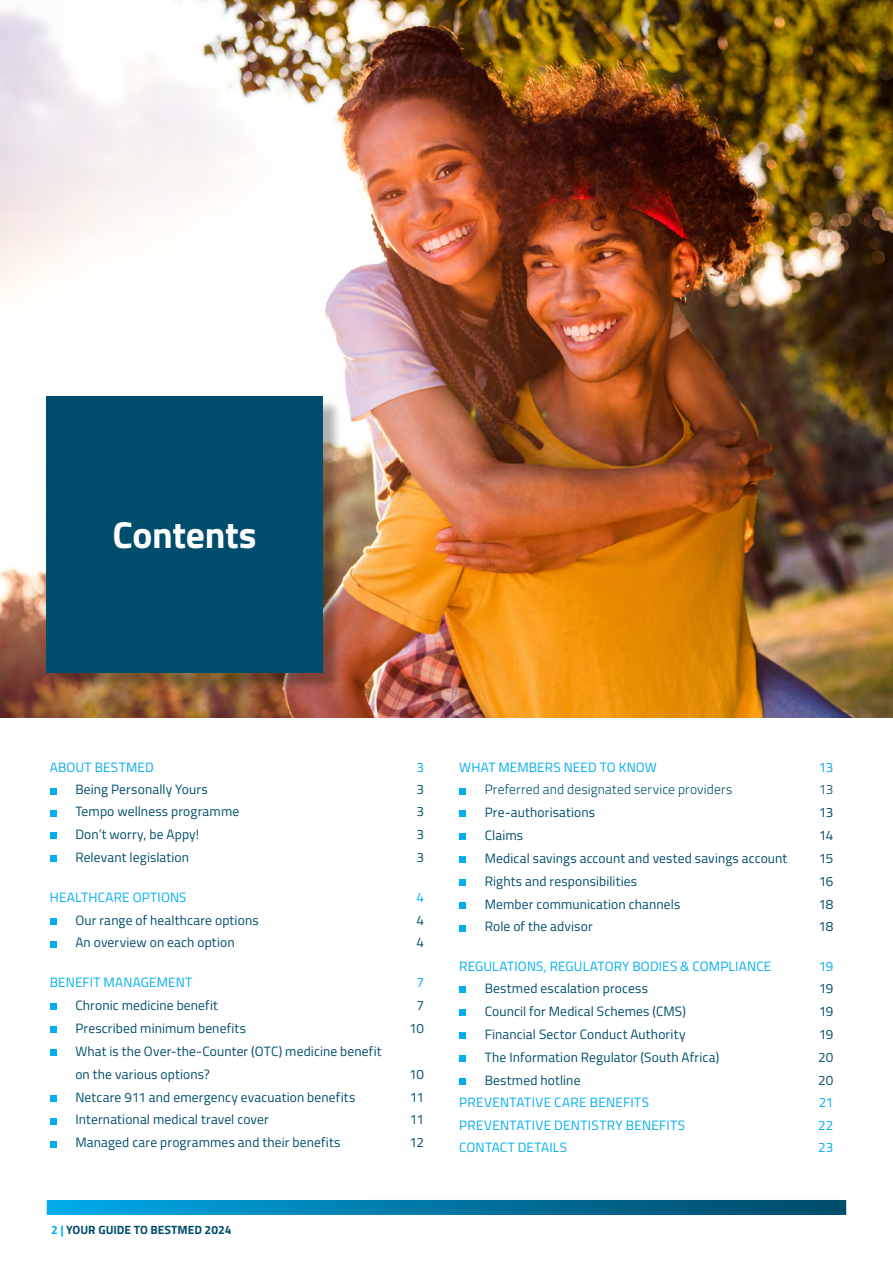
<style>
.page{position:relative;width:893px;height:1263px;background:#fff}
.page>*{position:absolute;margin:0;border:0;box-sizing:border-box;transform-origin:0 0}
.t1{font:700 37.5px "Titillium Web";letter-spacing:-.005em;color:#fff}
.t2{font:13.5px/22.8px "Titillium Web";letter-spacing:.01em;color:#004d6d}
.t3{font:13.5px "Titillium Web";letter-spacing:.015em;color:#00aeef}
.t4{font:300 13.5px "Titillium Web";letter-spacing:.015em;color:#004d6d}
.t5{font:700 12px "Titillium Web";color:#004d6d}
.s1{color:#00aeef}
</style>
<div class="page">
<svg style="left:50px;top:788px;width:6px;height:6px"></svg>
<svg style="left:50px;top:810px;width:6px;height:6px"></svg>
<svg style="left:50px;top:833px;width:6px;height:6px"></svg>
<svg style="left:50px;top:856px;width:6px;height:6px"></svg>
<svg style="left:50px;top:918px;width:6px;height:6px"></svg>
<svg style="left:50px;top:941px;width:6px;height:6px"></svg>
<svg style="left:50px;top:1004px;width:6px;height:6px"></svg>
<div style="left:50px;top:1026px;width:6px;height:7px;background:#00aeef"></div>
<div style="left:50px;top:1049px;width:6px;height:7px;background:#00aeef"></div>
<svg style="left:50px;top:1095px;width:6px;height:6px"></svg>
<svg style="left:50px;top:1118px;width:6px;height:6px"></svg>
<svg style="left:50px;top:1141px;width:6px;height:6px"></svg>
<div style="left:459px;top:788px;width:7px;height:6px;background:#00aeef"></div>
<div style="left:459px;top:811px;width:7px;height:6px;background:#00aeef"></div>
<div style="left:459px;top:834px;width:7px;height:6px;background:#00aeef"></div>
<div style="left:459px;top:856px;width:7px;height:7px;background:#00aeef"></div>
<div style="left:459px;top:879px;width:7px;height:7px;background:#00aeef"></div>
<div style="left:459px;top:902px;width:7px;height:6px;background:#00aeef"></div>
<div style="left:459px;top:925px;width:7px;height:6px;background:#00aeef"></div>
<div style="left:459px;top:987px;width:7px;height:6px;background:#00aeef"></div>
<div style="left:459px;top:1010px;width:7px;height:6px;background:#00aeef"></div>
<div style="left:459px;top:1032px;width:7px;height:7px;background:#00aeef"></div>
<div style="left:459px;top:1055px;width:7px;height:7px;background:#00aeef"></div>
<div style="left:459px;top:1078px;width:7px;height:6px;background:#00aeef"></div>
<img style="left:0;top:0;width:893px;height:717px">
<div style="left:49px;top:399px;width:293px;height:293px;background:#000;opacity:.3"></div>
<div style="left:47px;top:397px;width:276px;height:276px;background:#004d6d"></div>
<svg style="left:47px;top:1200px;width:799px;height:15px;background:#0077a5"></svg>
<h1 class="t1" style="left:112px;top:506px;width:146px">Contents</h1>
<p class="t3" style="left:50px;top:758px;width:105px">ABOUT BESTMED</p>
<p class="t3" style="left:416px;top:758px;width:9px">3</p>
<p class="t2" style="left:75px;top:777px;width:134px">Being Personally Yours</p>
<p class="t2" style="left:416px;top:777px;width:9px">3</p>
<p class="t2" style="left:75px;top:799px;width:165px">Tempo wellness programme</p>
<p class="t2" style="left:416px;top:799px;width:9px">3</p>
<p class="t2" style="left:75px;top:822px;width:125px">Don’t worry, be Appy!</p>
<p class="t2" style="left:416px;top:822px;width:9px">3</p>
<p class="t2" style="left:75px;top:845px;width:115px">Relevant legislation</p>
<p class="t2" style="left:416px;top:845px;width:9px">3</p>
<p class="t3" style="left:50px;top:887px;width:138px">HEALTHCARE OPTIONS</p>
<p class="t3" style="left:416px;top:887px;width:9px">4</p>
<p class="t2" style="left:75px;top:908px;width:185px">Our range of healthcare options</p>
<p class="t2" style="left:416px;top:908px;width:9px">4</p>
<p class="t2" style="left:75px;top:931px;width:161px">An overview on each option</p>
<p class="t2" style="left:416px;top:931px;width:9px">4</p>
<p class="t3" style="left:50px;top:972px;width:144px">BENEFIT MANAGEMENT</p>
<p class="t3" style="left:416px;top:972px;width:9px">7</p>
<p class="t2" style="left:75px;top:993px;width:144px">Chronic medicine benefit</p>
<p class="t2" style="left:416px;top:993px;width:9px">7</p>
<p class="t2" style="left:75px;top:1016px;width:172px">Prescribed minimum benefits</p>
<p class="t2" style="left:409px;top:1016px;width:16px">10</p>
<p class="t2" style="left:75px;top:1039px;width:308px">What is the Over-the-Counter (OTC) medicine benefit on the various options?</p>
<p class="t2" style="left:409px;top:1062px;width:16px">10</p>
<p class="t2" style="left:75px;top:1085px;width:281px">Netcare 911 and emergency evacuation benefits</p>
<p class="t2" style="left:410px;top:1085px;width:16px">11</p>
<p class="t2" style="left:75px;top:1107px;width:195px">International medical travel cover</p>
<p class="t2" style="left:410px;top:1107px;width:16px">11</p>
<p class="t2" style="left:75px;top:1130px;width:267px">Managed care programmes and their benefits</p>
<p class="t2" style="left:410px;top:1130px;width:16px">12</p>
<p class="t5" style="left:51px;top:1221px;width:182px"><span class="s1">2 |</span> YOUR GUIDE TO BESTMED 2024</p>
<p class="t3" style="left:459px;top:758px;width:199px">WHAT MEMBERS NEED TO KNOW</p>
<p class="t3" style="left:819px;top:758px;width:16px">13</p>
<p class="t4" style="left:485px;top:780px;width:249px">Preferred and designated service providers</p>
<p class="t4" style="left:819px;top:780px;width:16px">13</p>
<p class="t2" style="left:485px;top:800px;width:112px">Pre-authorisations</p>
<p class="t2" style="left:819px;top:800px;width:16px">13</p>
<p class="t2" style="left:485px;top:823px;width:40px">Claims</p>
<p class="t2" style="left:819px;top:823px;width:16px">14</p>
<p class="t2" style="left:485px;top:846px;width:304px">Medical savings account and vested savings account</p>
<p class="t2" style="left:819px;top:846px;width:16px">15</p>
<p class="t2" style="left:485px;top:869px;width:154px">Rights and responsibilities</p>
<p class="t2" style="left:819px;top:869px;width:16px">16</p>
<p class="t2" style="left:485px;top:892px;width:197px">Member communication channels</p>
<p class="t2" style="left:819px;top:892px;width:16px">18</p>
<p class="t2" style="left:485px;top:915px;width:109px">Role of the advisor</p>
<p class="t2" style="left:819px;top:915px;width:16px">18</p>
<p class="t3" style="left:459px;top:956px;width:314px">REGULATIONS, REGULATORY BODIES &amp; COMPLIANCE</p>
<p class="t3" style="left:819px;top:956px;width:16px">19</p>
<p class="t2" style="left:485px;top:976px;width:165px">Bestmed escalation process</p>
<p class="t2" style="left:819px;top:976px;width:16px">19</p>
<p class="t2" style="left:485px;top:999px;width:203px">Council for Medical Schemes (CMS)</p>
<p class="t2" style="left:819px;top:999px;width:16px">19</p>
<p class="t2" style="left:485px;top:1022px;width:202px">Financial Sector Conduct Authority</p>
<p class="t2" style="left:819px;top:1022px;width:16px">19</p>
<p class="t2" style="left:485px;top:1045px;width:236px">The Information Regulator (South Africa)</p>
<p class="t2" style="left:818px;top:1045px;width:17px">20</p>
<p class="t2" style="left:485px;top:1068px;width:97px">Bestmed hotline</p>
<p class="t2" style="left:818px;top:1068px;width:17px">20</p>
<p class="t3" style="left:459px;top:1093px;width:191px">PREVENTATIVE CARE BENEFITS</p>
<p class="t3" style="left:819px;top:1093px;width:16px">21</p>
<p class="t3" style="left:459px;top:1116px;width:227px">PREVENTATIVE DENTISTRY BENEFITS</p>
<p class="t3" style="left:818px;top:1116px;width:17px">22</p>
<p class="t3" style="left:459px;top:1138px;width:110px">CONTACT DETAILS</p>
<p class="t3" style="left:818px;top:1138px;width:17px">23</p>
</div>
